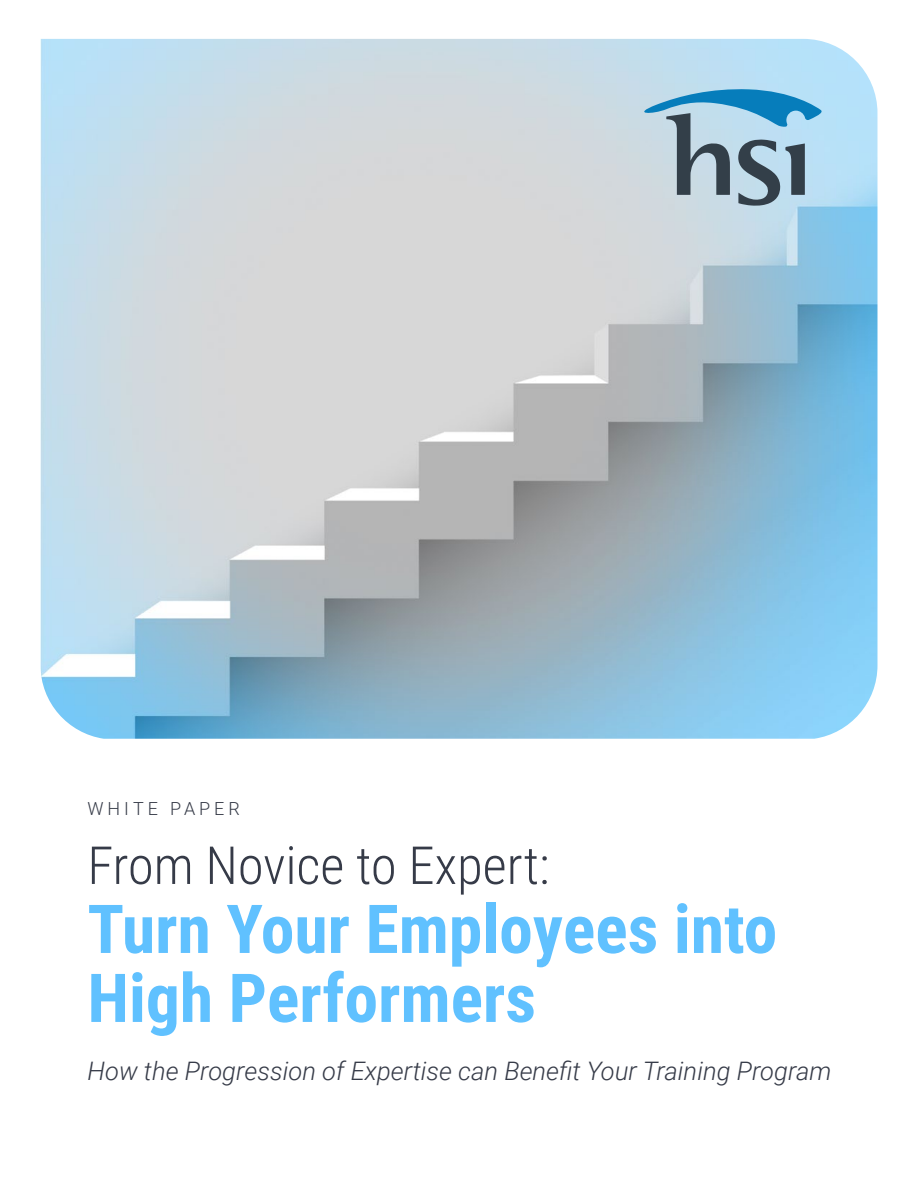
<style>
.page{position:relative;width:918px;height:1188px;background:#fff}
.page>*{position:absolute;margin:0;border:0;box-sizing:border-box;transform-origin:0 0}
.t1{font:700 67.5px/69px "Roboto Condensed";color:#60c1ff}
.t2{font:300 52.5px "Roboto Condensed";color:#363b48}
.t3{font:italic 300 25.5px "Roboto";color:#363b48}
.t4{font:300 18px "Roboto";letter-spacing:.22em;color:#363b48}
</style>
<div class="page">
<img style="left:40px;top:39px;width:838px;height:700px">
<svg style="left:638px;top:88px;width:185px;height:118px;background:#90b2c5"></svg>
<p class="t4" style="left:87px;top:796px;width:154px">WHITE PAPER</p>
<h2 class="t2" style="left:87px;top:829px;width:464px">From Novice to Expert:</h2>
<h1 class="t1" style="left:87px;top:892px;width:691px">Turn Your Employees into<br>High Performers</h1>
<p class="t3" style="left:87px;top:1053px;width:745px">How the Progression of Expertise can Benefit Your Training Program</p>
</div>
